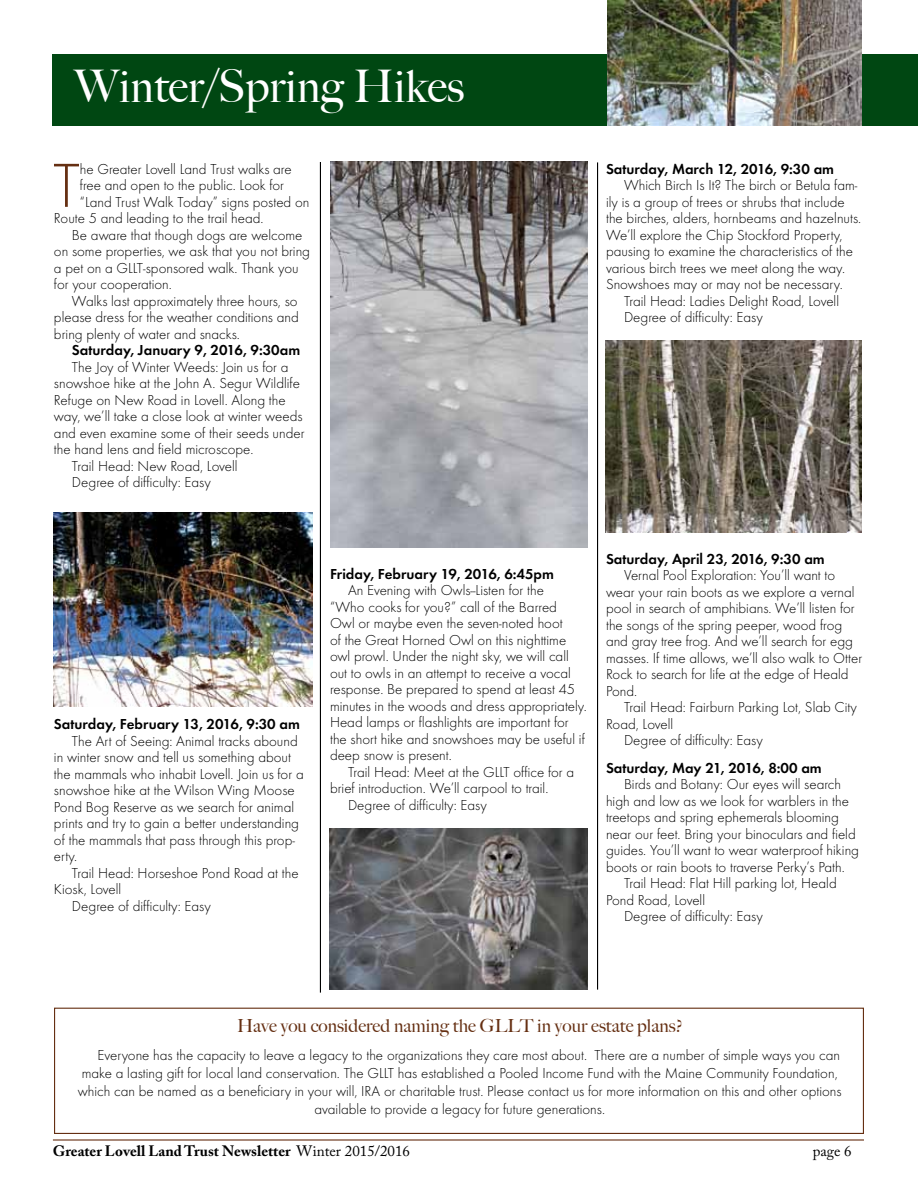
<style>
.page{position:relative;width:918px;height:1188px;background:#fff}
.page>*{position:absolute;margin:0;border:0;box-sizing:border-box;transform-origin:0 0}
.t1{font:300 64.5px "Futura T";color:#652f12}
.t2{font:500 45px "Big Caslon";color:#fff}
.t3{font:500 18px "Big Caslon";color:#652f12}
.t4{font:300 15px/16.5px "Futura T";color:#000}
.t5{font:600 15px "Futura T";color:#000}
.t6{font:700 15px "Adobe Caslon Pro";color:#000}
.t7{font:15px "Adobe Caslon Pro";color:#000}
.s1{font-weight:400}
</style>
<div class="page">
<hr style="left:53px;top:1139px;width:811px;height:2px;background:#652f12">
<img style="left:605px;top:340px;width:257px;height:192px">
<div style="left:54px;top:1008px;width:810px;height:126px;border:1px solid #652f12"></div>
<div style="left:52px;top:54px;width:866px;height:71px;background:#004712"></div>
<img style="left:331px;top:162px;width:257px;height:386px">
<img style="left:54px;top:513px;width:259px;height:194px">
<img style="left:607px;top:0;width:255px;height:125px">
<img style="left:329px;top:828px;width:258px;height:162px">
<hr style="left:320px;top:162px;width:1px;height:831px;background:#000">
<hr style="left:597px;top:162px;width:1px;height:828px;background:#000">
<h2 class="t2" style="left:75px;top:60px;width:391px">Winter/Spring Hikes</h2>
<h1 class="t1" style="left:53px;top:148px;width:28px">T</h1>
<p class="t4" style="left:80px;top:161px;width:213px">he Greater Lovell Land Trust walks are</p>
<p class="t4" style="left:80px;top:177px;width:206px">free and open to the public. Look for</p>
<p class="t4" style="left:80px;top:194px;width:231px">“Land Trust Walk Today” signs posted on</p>
<p class="t4" style="left:54px;top:210px;width:211px">Route 5 and leading to the trail head.</p>
<p class="t4" style="left:72px;top:227px;width:232px">Be aware that though dogs are welcome</p>
<p class="t4" style="left:54px;top:243px;width:258px">on some properties, we ask that you not bring</p>
<p class="t4" style="left:54px;top:260px;width:246px">a pet on a GLLT-sponsored walk. Thank you</p>
<p class="t4" style="left:54px;top:276px;width:119px">for your cooperation.</p>
<p class="t4" style="left:72px;top:293px;width:227px">Walks last approximately three hours, so</p>
<p class="t4" style="left:54px;top:309px;width:246px">please dress for the weather conditions and</p>
<p class="t4" style="left:54px;top:326px;width:187px">bring plenty of water and snacks.</p>
<p class="t5" style="left:72px;top:341px;width:230px">Saturday, January 9, 2016, 9:30am</p>
<p class="t4" style="left:72px;top:359px;width:218px">The Joy of Winter Weeds: Join us for a</p>
<p class="t4" style="left:54px;top:375px;width:247px">snowshoe hike at the John A. Segur Wildlife</p>
<p class="t4" style="left:54px;top:392px;width:233px">Refuge on New Road in Lovell. Along the</p>
<p class="t4" style="left:54px;top:408px;width:250px">way, we’ll take a close look at winter weeds</p>
<p class="t4" style="left:54px;top:425px;width:252px">and even examine some of their seeds under</p>
<p class="t4" style="left:54px;top:441px;width:201px">the hand lens and field microscope.</p>
<p class="t4" style="left:72px;top:458px;width:167px">Trail Head: New Road, Lovell</p>
<p class="t4" style="left:72px;top:474px;width:140px">Degree of difficulty: Easy</p>
<p class="t5" style="left:606px;top:160px;width:230px">Saturday, March 12, 2016, 9:30 am</p>
<p class="t4" style="left:606px;top:177px;width:257px;text-indent:18px">Which Birch Is It? The birch or Betula fam&shy;ily is a group of trees or shrubs that include the birches, alders, hornbeams and hazelnuts.<br>We’ll explore the Chip Stockford Property, pausing to examine the characteristics of the various birch trees we meet along the way.<br>Snowshoes may or may not be necessary.</p>
<p class="t4" style="left:624px;top:292px;width:217px">Trail Head: Ladies Delight Road, Lovell<br>Degree of difficulty: Easy</p>
<p class="t5" style="left:54px;top:715px;width:247px">Saturday, February 13, 2016, 9:30 am</p>
<p class="t4" style="left:54px;top:732px;width:251px;text-indent:18px">The Art of Seeing: Animal tracks abound in winter snow and tell us something about the mammals who inhabit Lovell. Join us for a snowshoe hike at the Wilson Wing Moose Pond Bog Reserve as we search for animal prints and try to gain a better understanding of the mammals that pass through this prop&shy;erty.</p>
<p class="t4" style="left:72px;top:864px;width:228px">Trail Head: Horseshoe Pond Road at the</p>
<p class="t4" style="left:54px;top:881px;width:69px">Kiosk, Lovell</p>
<p class="t4" style="left:72px;top:897px;width:140px">Degree of difficulty: Easy</p>
<p class="t5" style="left:330px;top:565px;width:225px">Friday, February 19, 2016, 6:45pm</p>
<p class="t4" style="left:330px;top:582px;width:258px;text-indent:18px">An Evening with Owls--Listen for the<br>“Who cooks for you?” call of the Barred<br>Owl or maybe even the seven-noted hoot<br>of the Great Horned Owl on this nighttime owl prowl. Under the night sky, we will call out to owls in an attempt to receive a vocal response. Be prepared to spend at least 45 minutes in the woods and dress appropriately.<br>Head lamps or flashlights are important for the short hike and snowshoes may be useful if deep snow is present.</p>
<p class="t4" style="left:348px;top:763px;width:228px">Trail Head: Meet at the GLLT office for a</p>
<p class="t4" style="left:330px;top:780px;width:220px">brief introduction. We’ll carpool to trail.</p>
<p class="t4" style="left:348px;top:796px;width:140px">Degree of difficulty: Easy</p>
<p class="t5" style="left:606px;top:550px;width:220px">Saturday, April 23, 2016, 9:30 am</p>
<p class="t4" style="left:606px;top:567px;width:258px;text-indent:18px">Vernal Pool Exploration: You’ll want to wear your rain boots as we explore a vernal pool in search of amphibians. We’ll listen for the songs of the spring peeper, wood frog and gray tree frog. And we’ll search for egg masses. If time allows, we’ll also walk to Otter Rock to search for life at the edge of Heald Pond.</p>
<p class="t4" style="left:624px;top:699px;width:234px">Trail Head: Fairburn Parking Lot, Slab City</p>
<p class="t4" style="left:606px;top:715px;width:69px">Road, Lovell</p>
<p class="t4" style="left:624px;top:732px;width:140px">Degree of difficulty: Easy</p>
<p class="t5" style="left:606px;top:759px;width:217px">Saturday, May 21, 2016, 8:00 am</p>
<p class="t4" style="left:624px;top:776px;width:219px">Birds and Botany: Our eyes will search</p>
<p class="t4" style="left:606px;top:792px;width:245px">high and low as we look for warblers in the</p>
<p class="t4" style="left:606px;top:809px;width:235px">treetops and spring ephemerals blooming</p>
<p class="t4" style="left:606px;top:825px;width:251px">near our feet. Bring your binoculars and field</p>
<p class="t4" style="left:606px;top:842px;width:255px">guides. You’ll want to wear waterproof hiking</p>
<p class="t4" style="left:606px;top:858px;width:240px">boots or rain boots to traverse Perky’s Path.</p>
<p class="t4" style="left:624px;top:875px;width:214px">Trail Head: Flat Hill parking lot, Heald</p>
<p class="t4" style="left:606px;top:891px;width:101px">Pond Road, Lovell</p>
<p class="t4" style="left:624px;top:908px;width:140px">Degree of difficulty: Easy</p>
<p class="t3" style="left:237px;top:1015px;width:447px">Have you considered naming the GLLT in your estate plans?</p>
<p class="t4" style="left:98px;top:1047px;width:744px">Everyone has the capacity to leave a legacy to the organizations they care most about. There are a number of simple ways you can</p>
<p class="t4" style="left:82px;top:1065px;width:757px">make a lasting gift for local land conservation. The GLLT has established a Pooled Income Fund with the Maine Community Foundation,</p>
<p class="t4" style="left:78px;top:1083px;width:765px">which can be named as a beneficiary in your will, IRA or charitable trust. Please contact us for more information on this and other options</p>
<p class="t4" style="left:315px;top:1101px;width:292px">available to provide a legacy for future generations.</p>
<p class="t6" style="left:53px;top:1142px;width:359px">Greater Lovell Land Trust Newsletter <span class="s1">Winter 2015/2016</span></p>
<p class="t7" style="left:813px;top:1142px;width:41px">page 6</p>
</div>
